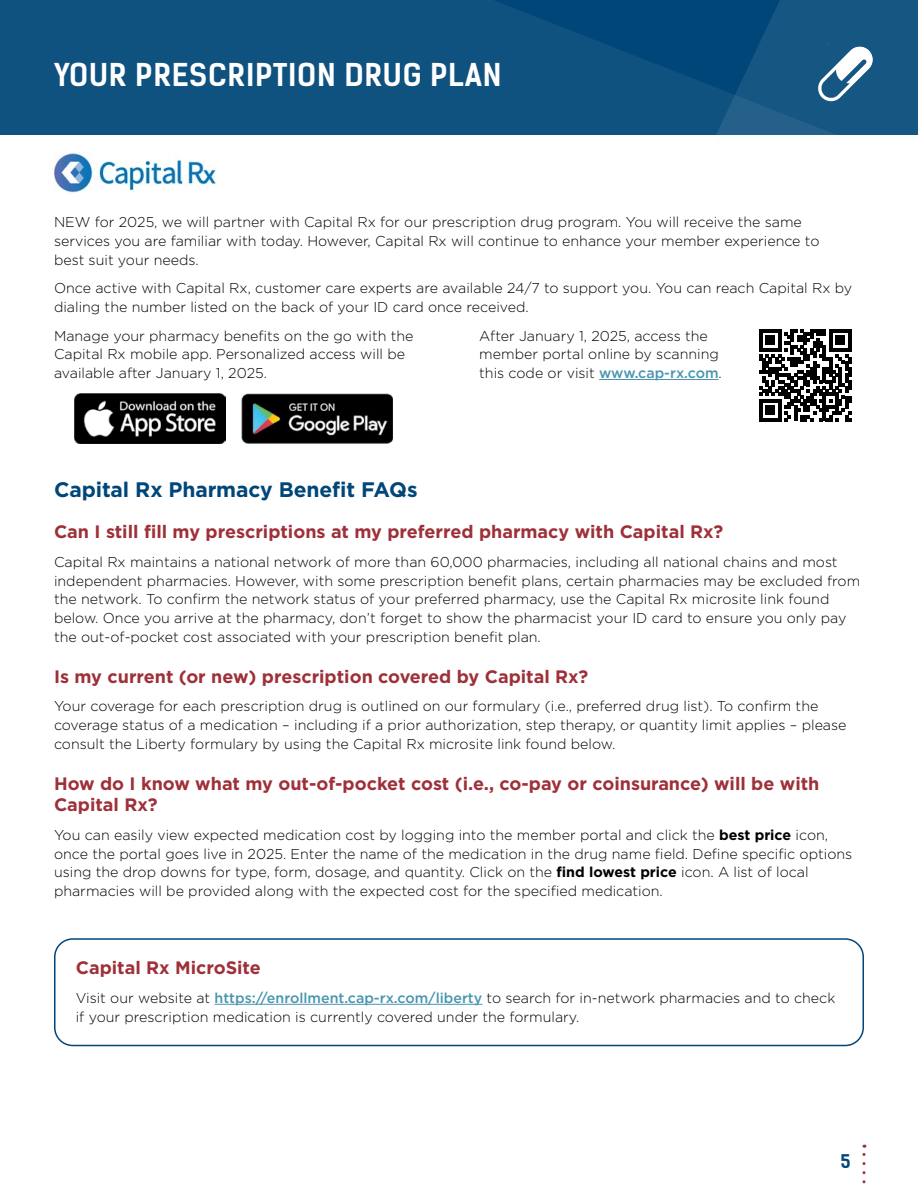
<style>
.page{position:relative;width:918px;height:1188px;background:#fff}
.page>*{position:absolute;margin:0;border:0;box-sizing:border-box;transform-origin:0 0}
.t1{font:700 30px "Kelson Sans";letter-spacing:.025em;color:#fff}
.t2{font:700 21px "Gotham";letter-spacing:-.005em;color:#004678}
.t3{font:700 18px/21.6px "Gotham";color:#9e3039}
.t4{font:700 18px "Kelson Sans";color:#004678}
.t5{font:300 14.25px/18.8px "Gotham";color:#000}
.s1{font-weight:500;color:#4795af}
.s2{font-weight:700}
</style>
<div class="page">
<svg style="left:0;top:0;width:713px;height:135px;background:#0d4f7e"></svg>
<hr style="left:599px;top:379px;width:120px;height:1px;background:#4795af">
<img style="left:54px;top:153px;width:162px;height:40px">
<img style="left:75px;top:394px;width:150px;height:49px">
<img style="left:242px;top:394px;width:150px;height:49px">
<svg style="left:759px;top:329px;width:92px;height:92px"></svg>
<svg style="left:713px;top:0;width:205px;height:135px;background:#1c5a86"></svg>
<hr style="left:215px;top:1004px;width:267px;height:1px;background:#4795af">
<div style="left:54px;top:938px;width:810px;height:108px;border:2px solid #004678;border-radius:18px"></div>
<svg style="left:862px;top:1145px;width:4px;height:39px"></svg>
<h1 class="t1" style="left:54px;top:56px;width:449px">YOUR PRESCRIPTION DRUG PLAN</h1>
<p class="t5" style="left:54px;top:213px;width:767px">NEW for 2025, we will partner with Capital Rx for our prescription drug program. You will receive the same services you are familiar with today. However, Capital Rx will continue to enhance your member experience to best suit your needs.</p>
<p class="t5" style="left:54px;top:279px;width:800px">Once active with Capital Rx, customer care experts are available 24/7 to support you. You can reach Capital Rx by dialing the number listed on the back of your ID card once received.</p>
<p class="t5" style="left:54px;top:326px;width:361px">Manage your pharmacy benefits on the go with the<br>Capital Rx mobile app. Personalized access will be available after January 1, 2025.</p>
<p class="t5" style="left:479px;top:326px;width:244px">After January 1, 2025, access the member portal online by scanning this code or visit <span class="s1">www.cap-rx.com</span>.</p>
<h2 class="t2" style="left:54px;top:476px;width:365px">Capital Rx Pharmacy Benefit FAQs</h2>
<p class="t3" style="left:54px;top:521px;width:671px">Can I still fill my prescriptions at my preferred pharmacy with Capital Rx?</p>
<p class="t5" style="left:54px;top:552px;width:808px">Capital Rx maintains a national network of more than 60,000 pharmacies, including all national chains and most independent pharmacies. However, with some prescription benefit plans, certain pharmacies may be excluded from the network. To confirm the network status of your preferred pharmacy, use the Capital Rx microsite link found below. Once you arrive at the pharmacy, don’t forget to show the pharmacist your ID card to ensure you only pay the out-of-pocket cost associated with your prescription benefit plan.</p>
<p class="t3" style="left:54px;top:666px;width:536px">Is my current (or new) prescription covered by Capital Rx?</p>
<p class="t5" style="left:54px;top:696px;width:794px">Your coverage for each prescription drug is outlined on our formulary (i.e., preferred drug list). To confirm the coverage status of a medication – including if a prior authorization, step therapy, or quantity limit applies – please consult the Liberty formulary by using the Capital Rx microsite link found below.</p>
<p class="t3" style="left:54px;top:773px;width:767px">How do I know what my out-of-pocket cost (i.e., co-pay or coinsurance) will be with<br>Capital Rx?</p>
<p class="t5" style="left:54px;top:825px;width:800px">You can easily view expected medication cost by logging into the member portal and click the <span class="s2">best price</span> icon, once the portal goes live in 2025. Enter the name of the medication in the drug name field. Define specific options using the drop downs for type, form, dosage, and quantity. Click on the <span class="s2">find lowest price</span> icon. A list of local pharmacies will be provided along with the expected cost for the specified medication.</p>
<p class="t3" style="left:76px;top:957px;width:187px">Capital Rx MicroSite</p>
<p class="t5" style="left:76px;top:988px;width:761px">Visit our website at <span class="s1">https://enrollment.cap-rx.com/liberty</span> to search for in-network pharmacies and to check if your prescription medication is currently covered under the formulary.</p>
<p class="t4" style="left:841px;top:1150px;width:11px">5</p>
</div>
